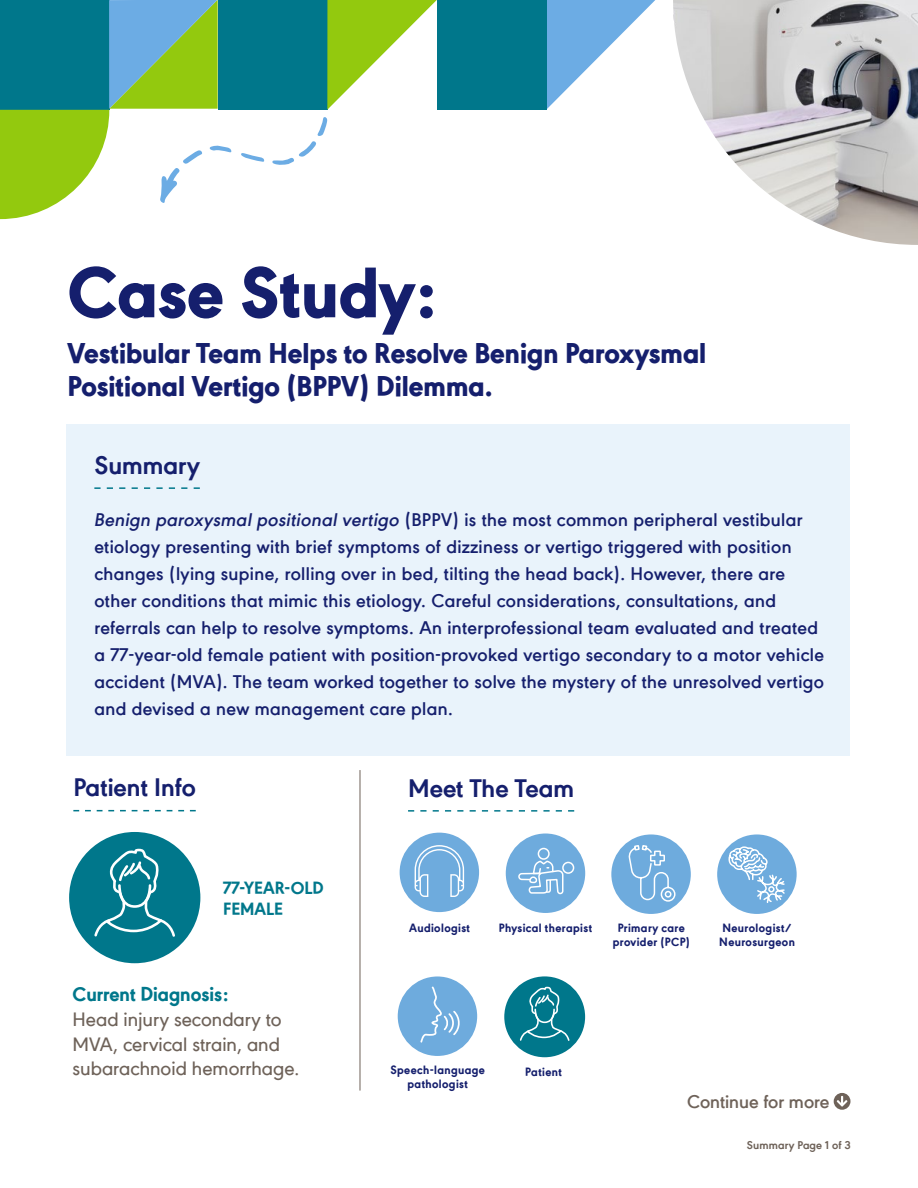
<style>
.page{position:relative;width:918px;height:1188px;background:#fff}
.page>*{position:absolute;margin:0;border:0;box-sizing:border-box;transform-origin:0 0}
.t1{font:800 74.55px "URW Geometric";color:#151f6d}
.t2{font:800 29.7px/33px "URW Geometric";color:#151f6d}
.t3{font:700 27px "URW Geometric";color:#151f6d}
.t4{font:500 20.55px/24.8px "URW Geometric";color:#6e6259}
.t5{font:800 20.55px "URW Geometric";color:#00778b}
.t6{font:600 19.5px/27px "URW Geometric";letter-spacing:.02em;color:#151f6d}
.t7{font:600 19.5px "URW Geometric";color:#6e6259}
.t8{font:800 18px/21px "URW Geometric";color:#00778b}
.t9{font:800 12.3px/13.5px "URW Geometric";letter-spacing:.035em;color:#151f6d;text-align:center}
.t10{font:700 12px "URW Geometric";letter-spacing:.01em;color:#6e6259}
.s1{font-style:italic}
</style>
<div class="page">
<div style="left:67px;top:424px;width:783px;height:332px;background:#e9f3fb"></div>
<svg style="left:94px;top:487px;width:106px;height:2px"></svg>
<svg style="left:834px;top:1093px;width:16px;height:17px"></svg>
<svg style="left:241px;top:153px;width:24px;height:9px"></svg>
<svg style="left:272px;top:117px;width:55px;height:48px"></svg>
<div style="left:218px;top:0;width:109px;height:109px;background:#00778b"></div>
<svg style="left:0;top:0;width:232px;height:219px"></svg>
<img style="left:673px;top:0;width:245px;height:245px">
<svg style="left:546px;top:0;width:109px;height:109px"></svg>
<div style="left:437px;top:0;width:109px;height:109px;background:#00778b"></div>
<svg style="left:327px;top:0;width:110px;height:110px"></svg>
<svg style="left:73px;top:810px;width:123px;height:1px"></svg>
<svg style="left:408px;top:810px;width:166px;height:2px"></svg>
<hr style="left:360px;top:770px;width:1px;height:321px;background:#6e6259">
<div style="left:69px;top:832px;width:131px;height:131px;background:#00778b;border-radius:50%"></div>
<svg style="left:93px;top:846px;width:83px;height:108px"></svg>
<div style="left:504px;top:976px;width:81px;height:81px;background:#00778b;border-radius:50%"></div>
<svg style="left:519px;top:985px;width:51px;height:67px"></svg>
<div style="left:400px;top:833px;width:79px;height:79px;background:#6eabdd;border-radius:50%"></div>
<svg style="left:415px;top:845px;width:49px;height:52px"></svg>
<div style="left:506px;top:834px;width:79px;height:79px;background:#6eabdd;border-radius:50%"></div>
<div style="left:538px;top:848px;width:12px;height:12px;border:1px solid #fff;border-radius:50%"></div>
<div style="left:562px;top:862px;width:12px;height:12px;border:1px solid #fff;border-radius:50%"></div>
<svg style="left:517px;top:860px;width:47px;height:48px"></svg>
<div style="left:611px;top:834px;width:80px;height:80px;background:#6eabdd;border-radius:50%"></div>
<svg style="left:629px;top:834px;width:47px;height:68px"></svg>
<div style="left:717px;top:834px;width:80px;height:80px;background:#6eabdd;border-radius:50%"></div>
<svg style="left:728px;top:846px;width:64px;height:68px"></svg>
<div style="left:398px;top:976px;width:79px;height:80px;background:#6eabdd;border-radius:50%"></div>
<svg style="left:420px;top:986px;width:40px;height:57px"></svg>
<h1 class="t1" style="left:68px;top:237px;width:370px">Case Study:</h1>
<h2 class="t2" style="left:68px;top:334px;width:640px">Vestibular Team Helps to Resolve Benign Paroxysmal<br>Positional Vertigo (BPPV) Dilemma.</h2>
<h3 class="t3" style="left:94px;top:445px;width:107px">Summary</h3>
<p class="t6" style="left:94px;top:504px;width:731px"><span class="s1">Benign paroxysmal positional vertigo</span> (BPPV) is the most common peripheral vestibular etiology presenting with brief symptoms of dizziness or vertigo triggered with position changes (lying supine, rolling over in bed, tilting the head back). However, there are other conditions that mimic this etiology. Careful considerations, consultations, and referrals can help to resolve symptoms. An interprofessional team evaluated and treated a 77-year-old female patient with position-provoked vertigo secondary to a motor vehicle accident (MVA). The team worked together to solve the mystery of the unresolved vertigo and devised a new management care plan.</p>
<h3 class="t3" style="left:73px;top:767px;width:124px">Patient Info</h3>
<h3 class="t3" style="left:408px;top:767px;width:168px">Meet The Team</h3>
<p class="t8" style="left:223px;top:877px;width:102px">77-YEAR-OLD<br>FEMALE</p>
<p class="t5" style="left:73px;top:979px;width:157px">Current Diagnosis:</p>
<p class="t4" style="left:73px;top:1005px;width:228px">Head injury secondary to<br>MVA, cervical strain, and subarachnoid hemorrhage.</p>
<p class="t9" style="left:409px;top:921px;width:62px">Audiologist</p>
<p class="t9" style="left:499px;top:921px;width:95px">Physical therapist</p>
<p class="t9" style="left:613px;top:921px;width:79px">Primary care provider (PCP)</p>
<p class="t9" style="left:719px;top:921px;width:77px;text-align:left">Neurologist/<br>Neurosurgeon</p>
<p class="t9" style="left:390px;top:1063px;width:96px">Speech-language pathologist</p>
<p class="t9" style="left:525px;top:1064px;width:38px">Patient</p>
<p class="t7" style="left:687px;top:1087px;width:144px">Continue for more</p>
<p class="t10" style="left:747px;top:1136px;width:105px">Summary Page 1 of 3</p>
</div>
